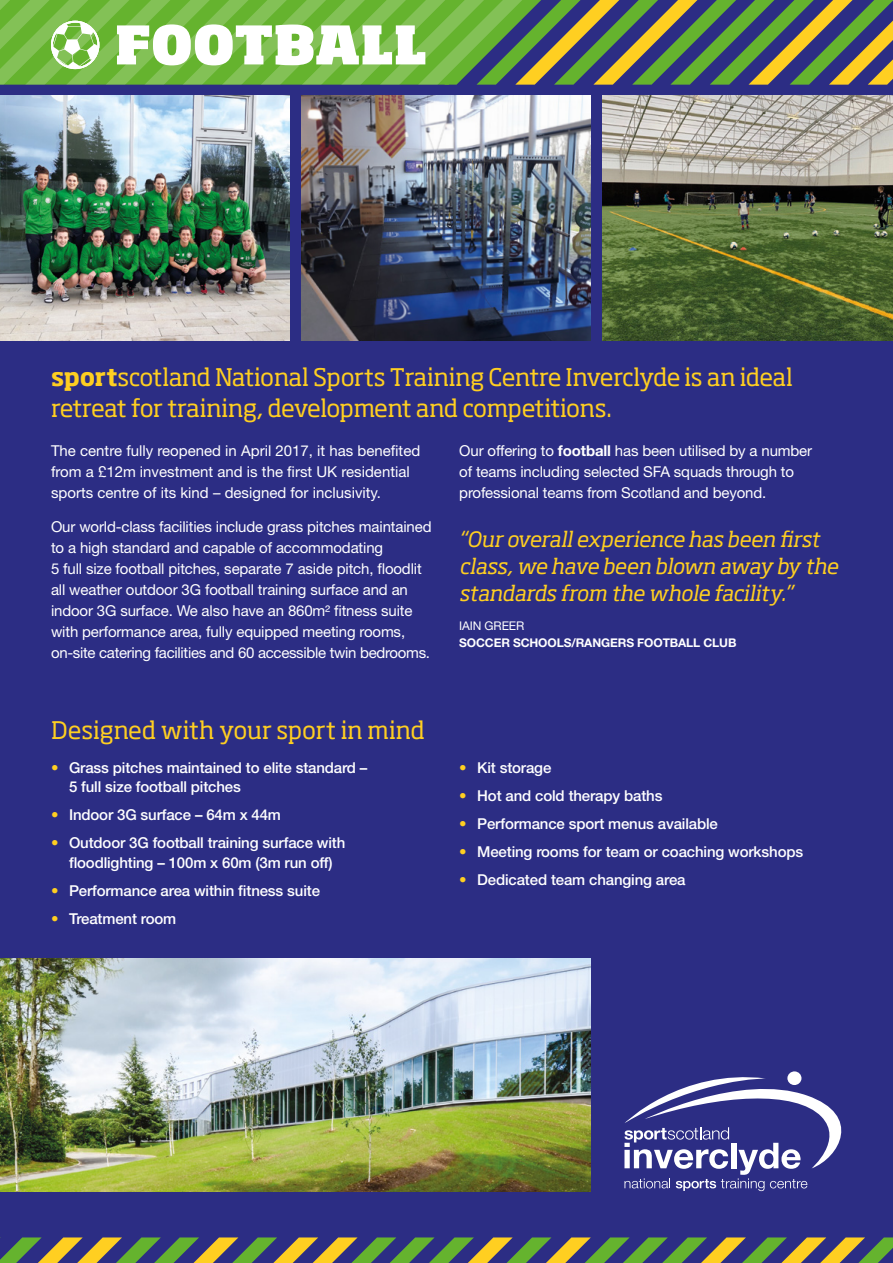
<style>
.page{position:relative;width:893px;height:1263px;background:#2c2d84}
.page>*{position:absolute;margin:0;border:0;box-sizing:border-box;transform-origin:0 0}
.t1{font:800 52.5px "Soho Std";letter-spacing:.005em;color:#fff}
.t2{font:24px/31.5px "Soho Std";letter-spacing:-.015em;color:#ffcf21}
.t3{font:italic 21px/27px "Soho Std";letter-spacing:-.02em;color:#ffcf21}
.t4{font:15px/21px "Helvetica Neue";letter-spacing:-.01em;color:#fff}
.t5{font:500 15px/19.5px "Helvetica Neue";letter-spacing:-.01em;color:#fff}
.t6{font:700 12px/16.5px "Helvetica Neue";letter-spacing:-.01em;color:#fff}
.s1{font-weight:700}
.s2{color:#ffcf21}
.s3{font-weight:400}
</style>
<div class="page">
<svg style="left:0;top:1237px;width:893px;height:26px"></svg>
<svg style="left:0;top:0;width:893px;height:85px"></svg>
<img style="left:0;top:96px;width:289px;height:244px">
<img style="left:301px;top:96px;width:289px;height:244px">
<img style="left:603px;top:96px;width:290px;height:244px">
<svg style="left:624px;top:1071px;width:218px;height:120px"></svg>
<img style="left:0;top:958px;width:590px;height:233px">
<p class="t1" style="left:115px;top:10px;width:313px">FOOTBALL</p>
<p class="t2" style="left:51px;top:361px;width:743px"><span class="s1">sport</span>scotland National Sports Training Centre Inverclyde is an ideal retreat for training, development and competitions.</p>
<p class="t4" style="left:51px;top:440px;width:371px">The centre fully reopened in April 2017, it has benefited from a £12m investment and is the first UK residential sports centre of its kind – designed for inclusivity.</p>
<p class="t4" style="left:51px;top:516px;width:382px">Our world-class facilities include grass pitches maintained to a high standard and capable of accommodating<br>5 full size football pitches, separate 7 aside pitch, floodlit all weather outdoor 3G football training surface and an indoor 3G surface. We also have an 860m² fitness suite with performance area, fully equipped meeting rooms, on-site catering facilities and 60 accessible twin bedrooms.</p>
<p class="t2" style="left:51px;top:714px;width:375px">Designed with your sport in mind</p>
<p class="t5" style="left:69px;top:757px;width:300px;text-indent:-18px"><span class="s2">•</span> Grass pitches maintained to elite standard –<br>5 full size football pitches</p>
<p class="t5" style="left:51px;top:805px;width:231px"><span class="s2">•</span> Indoor 3G surface – 64m x 44m</p>
<p class="t5" style="left:51px;top:833px;width:296px;text-align:center"><span class="s2">•</span> Outdoor 3G football training surface with floodlighting – 100m x 60m (3m run off)</p>
<p class="t5" style="left:51px;top:880px;width:270px"><span class="s2">•</span> Performance area within fitness suite</p>
<p class="t5" style="left:51px;top:908px;width:127px"><span class="s2">•</span> Treatment room</p>
<p class="t4" style="left:459px;top:440px;width:354px">Our offering to <span class="s1">football</span> has been utilised by a number of teams including selected SFA squads through to professional teams from Scotland and beyond.</p>
<p class="t3" style="left:459px;top:526px;width:380px">“Our overall experience has been first class, we have been blown away by the standards from the whole facility.”</p>
<p class="t6" style="left:459px;top:617px;width:279px"><span class="s3">IAIN GREER<br></span>SOCCER SCHOOLS/RANGERS FOOTBALL CLUB</p>
<p class="t5" style="left:459px;top:757px;width:94px"><span class="s2">•</span> Kit storage</p>
<p class="t5" style="left:459px;top:785px;width:205px"><span class="s2">•</span> Hot and cold therapy baths</p>
<p class="t5" style="left:459px;top:813px;width:260px"><span class="s2">•</span> Performance sport menus available</p>
<p class="t5" style="left:459px;top:841px;width:345px"><span class="s2">•</span> Meeting rooms for team or coaching workshops</p>
<p class="t5" style="left:459px;top:869px;width:228px"><span class="s2">•</span> Dedicated team changing area</p>
</div>
